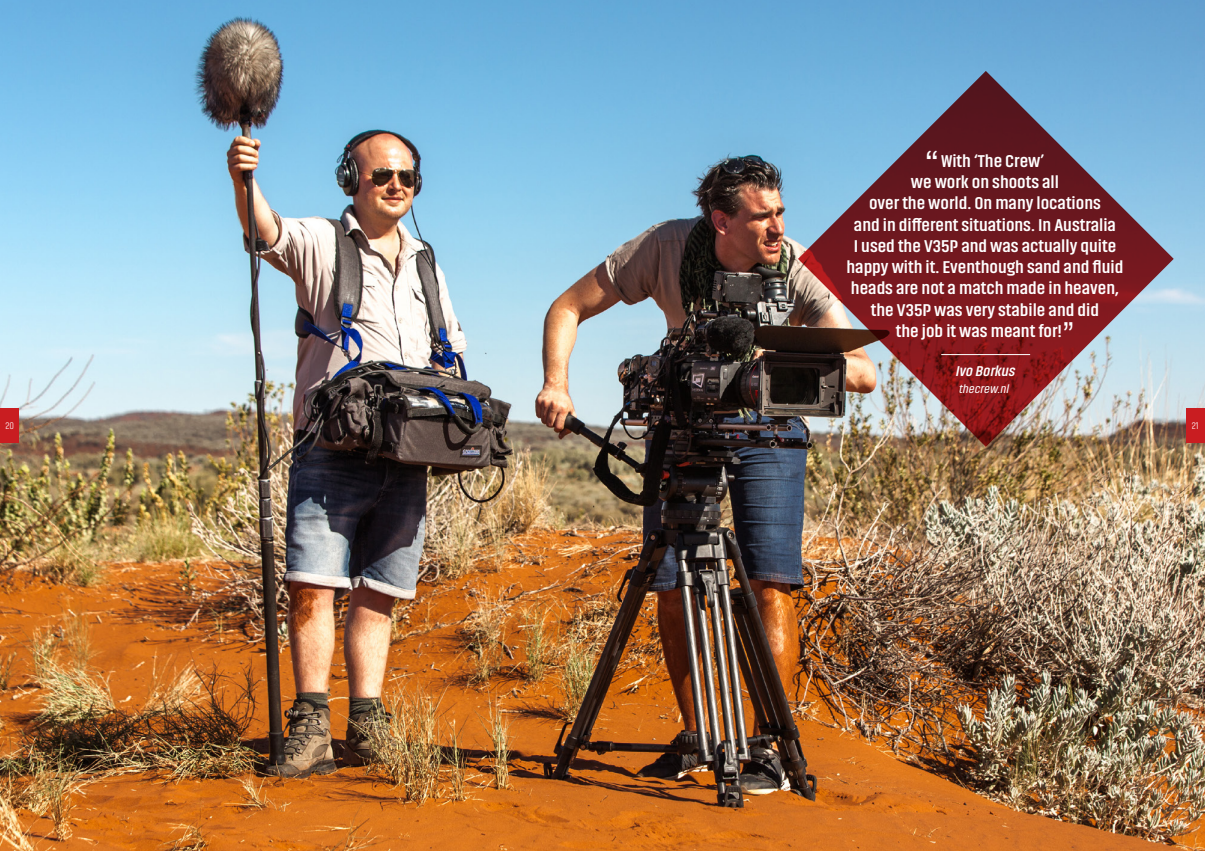
<style>
.page{position:relative;width:1205px;height:851px;background:#fff}
.page>*{position:absolute;margin:0;border:0;box-sizing:border-box;transform-origin:0 0}
.t1{font:700 17.38px/21.2px "Akhand";color:#fff;text-align:center;scale:1.09 1}
.t2{font:italic 700 14.38px "Akhand";color:#fff;scale:1.09 1}
.t3{font:italic 12px "Akhand";color:#fff;scale:1.09 1}
.t4{font:300 10px "Akhand";color:#fff}
.s1{font-family:"Arial";font-weight:400;font-size:35.88px}
.s2{font-family:"Arial Narrow";font-weight:400;font-size:35.88px}
</style>
<div class="page">
<img style="left:0;top:0;width:1205px;height:850px">
<img style="left:798px;top:71px;width:375px;height:376px">
<hr style="left:941px;top:354px;width:89px;height:1px;background:#fff">
<div style="left:0;top:408px;width:19px;height:34px;background:#c91d21"></div>
<div style="left:1186px;top:408px;width:19px;height:34px;background:#c91d21"></div>
<p class="t1" style="left:846px;top:150px;width:255px"><span class="s1">“</span>With ‘The Crew’<br>we work on shoots all<br>over the world. On many locations<br>and in different situations. In Australia<br>I used the V35P and was actually quite happy with it. Eventhough sand and fluid heads are not a match made in heaven, the V35P was very stabile and did<br>the job it was meant for!<span class="s2">”</span></p>
<p class="t2" style="left:955px;top:363px;width:59px">Ivo Borkus</p>
<p class="t3" style="left:958px;top:382px;width:50px">thecrew.nl</p>
<p class="t4" style="left:6px;top:420px;width:10px">20</p>
<p class="t4" style="left:1192px;top:420px;width:8px">21</p>
</div>
